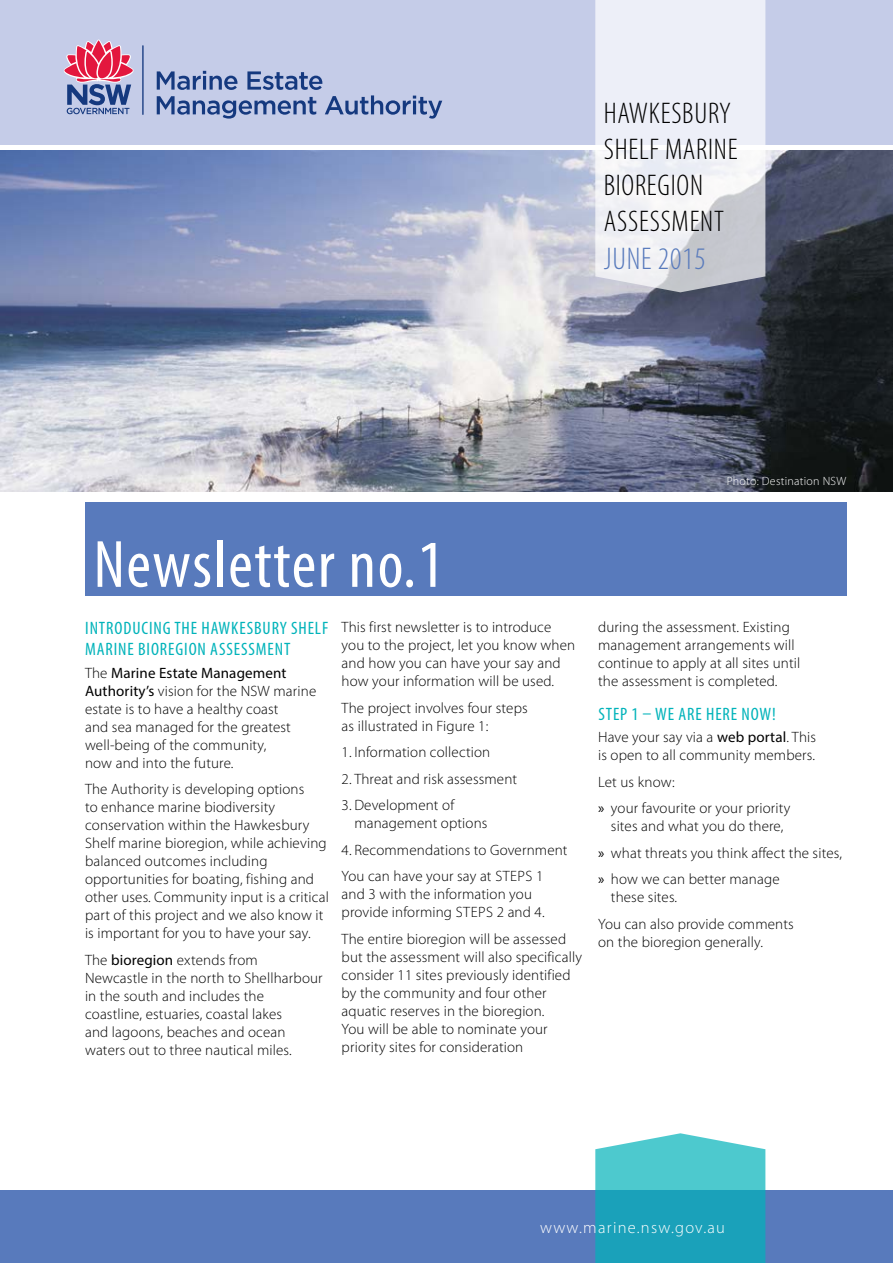
<style>
.page{position:relative;width:893px;height:1263px;background:#fff}
.page>*{position:absolute;margin:0;border:0;box-sizing:border-box;transform-origin:0 0}
.t1{font:condensed 67.5px "Myriad Pro";letter-spacing:.025em;color:#fff}
.t2{font:300 condensed 31.5px "Myriad Pro";letter-spacing:.025em;color:#587abc}
.t3{font:300 condensed 30px/36px "Myriad Pro";letter-spacing:.025em;color:#000}
.heading{font:condensed 18px/21px "Myriad Pro";letter-spacing:.05em;color:#00b3ba}
.text{font:300 16.5px "Myriad Pro";letter-spacing:.075em;color:#fff}
.text-2{font:300 15px/18px "Myriad Pro";letter-spacing:.01em;color:#000}
.text-3{font:300 12px "Myriad Pro";letter-spacing:.02em;color:#fff}
.s1{font-weight:400}
</style>
<div class="page">
<img style="left:0;top:151px;width:893px;height:340px">
<div style="left:0;top:0;width:893px;height:145px;background:#c5cce8"></div>
<div style="left:0;top:1191px;width:893px;height:72px;background:#587abc"></div>
<div style="left:85px;top:502px;width:761px;height:93px;background:#587abc"></div>
<svg style="left:595px;top:1133px;width:170px;height:130px;background:#3cb5c6"></svg>
<svg style="left:157px;top:71px;width:285px;height:48px"></svg>
<svg style="left:64px;top:40px;width:69px;height:74px"></svg>
<hr style="left:142px;top:45px;width:2px;height:70px;background:#15397f">
<svg style="left:595px;top:0;width:170px;height:292px;fill:#edeff8"></svg>
<p class="t3" style="left:604px;top:95px;width:135px">HAWKESBURY<br>SHELF MARINE<br>BIOREGION<br>ASSESSMENT</p>
<p class="t2" style="left:604px;top:239px;width:103px">JUNE 2015</p>
<p class="text-3" style="left:727px;top:474px;width:121px">Photo: Destination NSW</p>
<p class="t1" style="left:94px;top:524px;width:352px">Newsletter no.1</p>
<p class="heading" style="left:85px;top:618px;width:244px">INTRODUCING THE HAWKESBURY SHELF<br>MARINE BIOREGION ASSESSMENT</p>
<p class="text-2" style="left:85px;top:663px;width:233px">The <span class="s1">Marine Estate Management<br>Authority’s</span> vision for the NSW marine estate is to have a healthy coast<br>and sea managed for the greatest well-being of the community,<br>now and into the future.</p>
<p class="text-2" style="left:85px;top:780px;width:245px">The Authority is developing options<br>to enhance marine biodiversity conservation within the Hawkesbury Shelf marine bioregion, while achieving balanced outcomes including opportunities for boating, fishing and other uses. Community input is a critical part of this project and we also know it is important for you to have your say.</p>
<p class="text-2" style="left:85px;top:950px;width:239px">The <span class="s1">bioregion</span> extends from Newcastle in the north to Shellharbour in the south and includes the coastline, estuaries, coastal lakes<br>and lagoons, beaches and ocean waters out to three nautical miles.</p>
<p class="text-2" style="left:342px;top:618px;width:235px">This first newsletter is to introduce you to the project, let you know when and how you can have your say and how your information will be used.</p>
<p class="text-2" style="left:342px;top:698px;width:188px">The project involves four steps as illustrated in Figure 1:</p>
<p class="text-2" style="left:342px;top:743px;width:150px">1. Information collection</p>
<p class="text-2" style="left:342px;top:769px;width:177px">2. Threat and risk assessment</p>
<p class="text-2" style="left:354px;top:796px;width:135px;text-indent:-13px">3. Development of management options</p>
<p class="text-2" style="left:342px;top:840px;width:227px">4. Recommendations to Government</p>
<p class="text-2" style="left:342px;top:867px;width:205px">You can have your say at STEPS 1 and 3 with the information you provide informing STEPS 2 and 4.</p>
<p class="text-2" style="left:342px;top:929px;width:242px">The entire bioregion will be assessed but the assessment will also specifically consider 11 sites previously identified by the community and four other aquatic reserves in the bioregion.<br>You will be able to nominate your priority sites for consideration</p>
<p class="text-2" style="left:598px;top:618px;width:204px">during the assessment. Existing management arrangements will continue to apply at all sites until the assessment is completed.</p>
<p class="heading" style="left:598px;top:703px;width:179px">STEP 1 – WE ARE HERE NOW!</p>
<p class="text-2" style="left:598px;top:728px;width:219px">Have your say via a <span class="s1">web portal</span>. This is open to all community members.</p>
<p class="text-2" style="left:598px;top:772px;width:78px">Let us know:</p>
<p class="text-2" style="left:598px;top:799px;width:194px;text-align:center"><span class="s1">»</span> your favourite or your priority sites and what you do there,</p>
<p class="text-2" style="left:598px;top:843px;width:245px"><span class="s1">»</span> what threats you think affect the sites,</p>
<p class="text-2" style="left:611px;top:870px;width:170px;text-indent:-13px"><span class="s1">»</span> how we can better manage these sites.</p>
<p class="text-2" style="left:598px;top:914px;width:197px">You can also provide comments on the bioregion generally.</p>
<p class="text" style="left:540px;top:1218px;width:186px">www.marine.nsw.gov.au</p>
</div>
